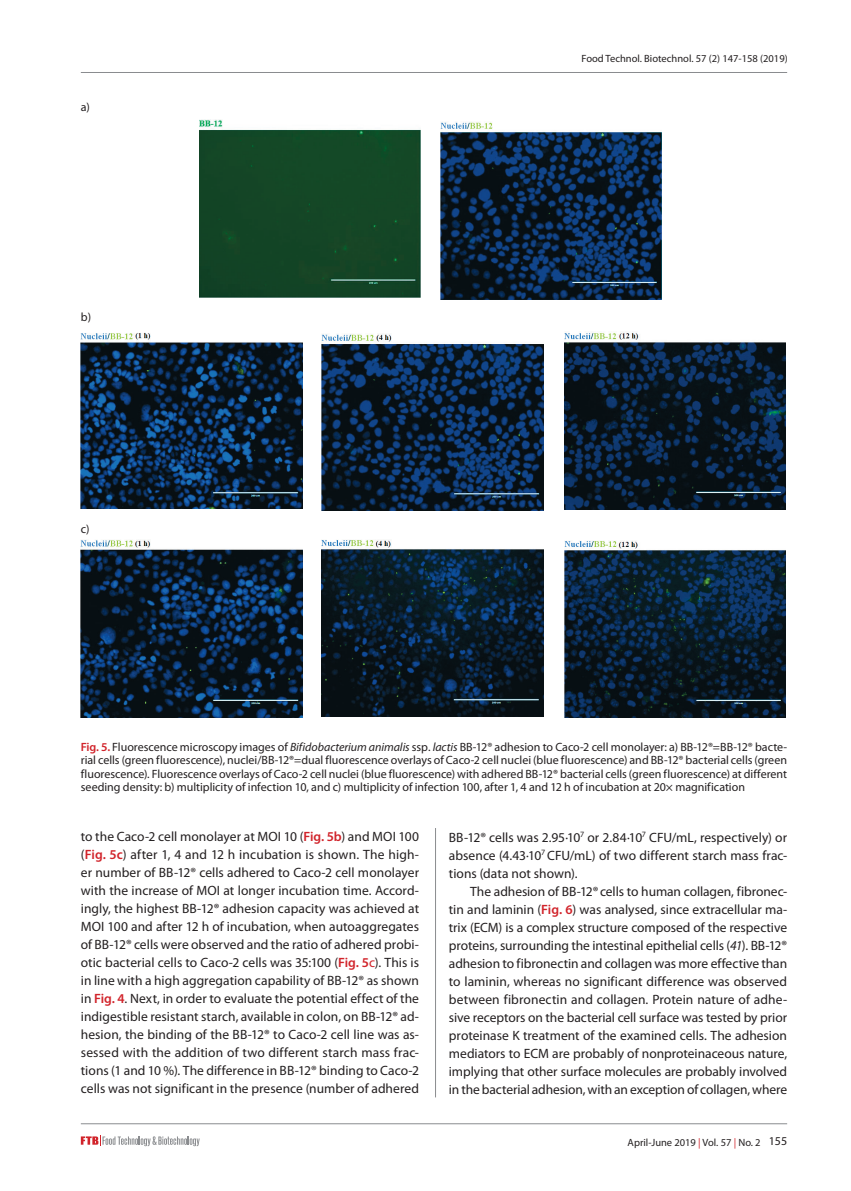
<style>
.page{position:relative;width:851px;height:1191px;background:#fff}
.page>*{position:absolute;margin:0;border:0;box-sizing:border-box;transform-origin:0 0}
.OSNOVNI_TXT{font:13.5px/18px "Myriad Pro";color:#231f20;text-align:justify}
.Slike_i_Tablice{font:12px/13.5px "Myriad Pro";color:#231f20;text-align:justify}
.OSNOVNI_TXT-2{font:12px "Myriad Pro";color:#231f20}
.t1{font:10.5px "Myriad Pro";color:#231f20}
.s1{font-weight:600;color:#d1232a}
.s2{font-style:italic}
.s3{color:#d1232a}
.s4{font-size:12px}
</style>
<div class="page">
<hr style="left:81px;top:72px;width:706px;height:1px;background:#8a8c8f">
<hr style="left:81px;top:1123px;width:706px;height:1px;background:#8a8c8f">
<svg style="left:81px;top:1135px;width:119px;height:11px"></svg>
<hr style="left:435px;top:828px;width:1px;height:269px;background:#8a8c8f">
<img style="left:199px;top:120px;width:221px;height:177px">
<img style="left:81px;top:540px;width:221px;height:177px">
<img style="left:564px;top:541px;width:221px;height:176px">
<img style="left:440px;top:122px;width:221px;height:177px">
<img style="left:321px;top:334px;width:222px;height:177px">
<img style="left:81px;top:332px;width:221px;height:176px">
<img style="left:564px;top:333px;width:221px;height:176px">
<img style="left:321px;top:540px;width:222px;height:176px">
<p class="OSNOVNI_TXT-2" style="left:81px;top:100px;width:11px">a)</p>
<p class="OSNOVNI_TXT-2" style="left:81px;top:311px;width:12px">b)</p>
<p class="OSNOVNI_TXT-2" style="left:81px;top:522px;width:10px">c)</p>
<p class="t1" style="left:581px;top:53px;width:207px">Food Technol. Biotechnol. 57 (2) 147-158 (2019)</p>
<p class="Slike_i_Tablice" style="left:81px;top:740px;width:707px"><span class="s1">Fig. 5.</span> Fluorescence microscopy images of <span class="s2">Bifidobacterium animalis</span> ssp. <span class="s2">lactis</span> BB-12® adhesion to Caco-2 cell monolayer: a) BB-12®=BB-12® bacte&shy;rial cells (green fluorescence), nuclei/BB-12®=dual fluorescence overlays of Caco-2 cell nuclei (blue fluorescence) and BB-12® bacterial cells (green fluorescence). Fluorescence overlays of Caco-2 cell nuclei (blue fluorescence) with adhered BB-12® bacterial cells (green fluorescence) at different seeding density: b) multiplicity of infection 10, and c) multiplicity of infection 100, after 1, 4 and 12 h of incubation at 20× magnification</p>
<p class="OSNOVNI_TXT" style="left:81px;top:828px;width:340px">to the Caco-2 cell monolayer at MOI 10 (<span class="s1">Fig. 5b</span>) and MOI 100 (<span class="s1">Fig. 5c</span>) after 1, 4 and 12 h incubation is shown. The high&shy;er number of BB-12® cells adhered to Caco-2 cell monolayer with the increase of MOI at longer incubation time. Accord&shy;ingly, the highest BB-12® adhesion capacity was achieved at MOI 100 and after 12 h of incubation, when autoaggregates of BB-12® cells were observed and the ratio of adhered probi&shy;otic bacterial cells to Caco-2 cells was 35:100 (<span class="s1">Fig. 5</span><span class="s3">c</span>). This is in line with a high aggregation capability of BB-12® as shown in <span class="s1">Fig. 4</span>. Next, in order to evaluate the potential effect of the indigestible resistant starch, available in colon, on BB-12® ad&shy;hesion, the binding of the BB-12® to Caco-2 cell line was as&shy;sessed with the addition of two different starch mass frac&shy;tions (1 and 10 %). The difference in BB-12® binding to Caco-2 cells was not significant in the presence (number of adhered</p>
<p class="OSNOVNI_TXT" style="left:449px;top:828px;width:340px">BB-12® cells was 2.95·10<sup>7</sup> or 2.84·10<sup>7</sup> CFU/mL, respectively) or absence (4.43·10<sup>7</sup> CFU/mL) of two different starch mass frac&shy;tions (data not shown).</p>
<p class="OSNOVNI_TXT" style="left:449px;top:882px;width:340px;text-indent:21px">The adhesion of BB-12® cells to human collagen, fibronec&shy;tin and laminin (<span class="s1">Fig. 6</span>) was analysed, since extracellular ma&shy;trix (ECM) is a complex structure composed of the respective proteins, surrounding the intestinal epithelial cells (<span class="s2">41</span>). BB-12® adhesion to fibronectin and collagen was more effective than to laminin, whereas no significant difference was observed between fibronectin and collagen. Protein nature of adhe&shy;sive receptors on the bacterial cell surface was tested by prior proteinase K treatment of the examined cells. The adhesion mediators to ECM are probably of nonproteinaceous nature, implying that other surface molecules are probably involved in the bacterial adhesion, with an exception of collagen, where</p>
<p class="t1" style="left:627px;top:1136px;width:161px">April-June 2019 <span class="s3">|</span> Vol. 57 <span class="s3">|</span> No. 2 <span class="s4">155</span></p>
</div>
